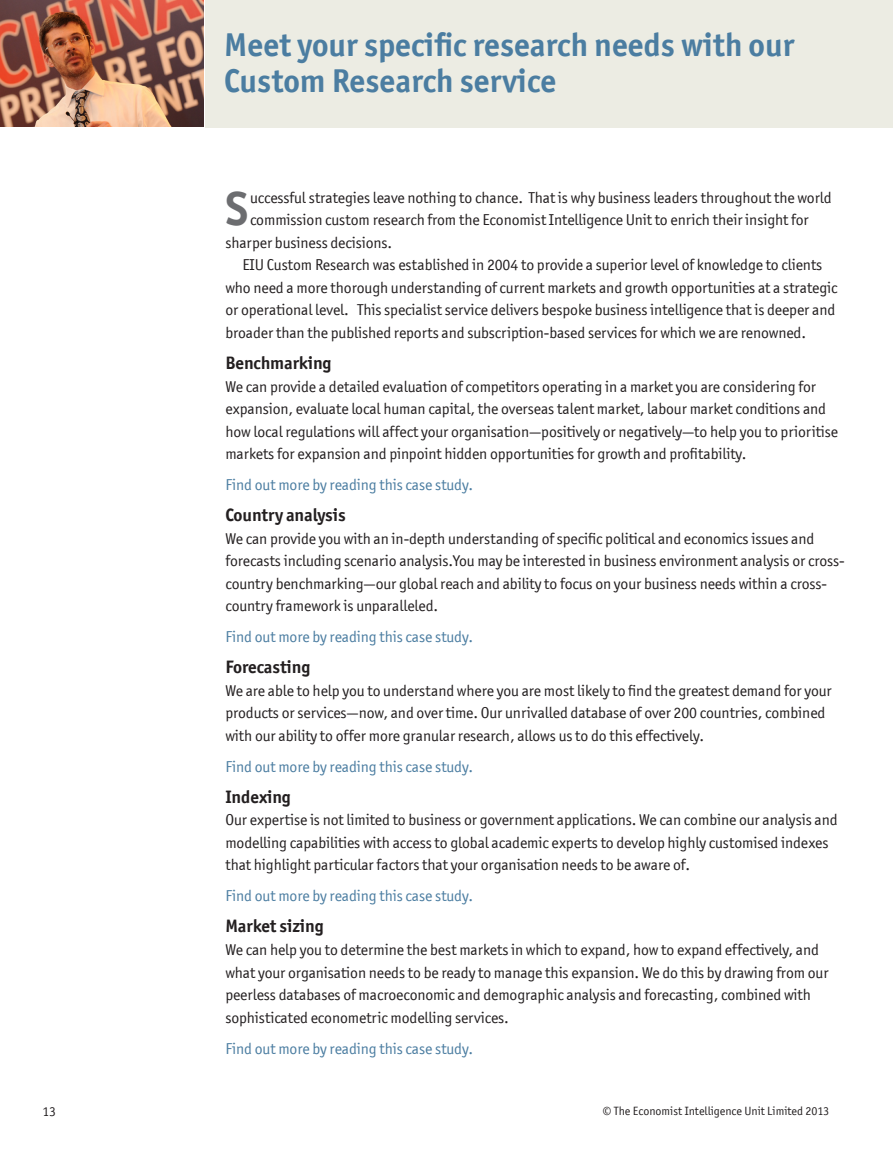
<style>
.page{position:relative;width:893px;height:1149px;background:#fff}
.page>*{position:absolute;margin:0;border:0;box-sizing:border-box;transform-origin:0 0}
.Body_Drop_Cap{font:700 47.85px "Officina San ITC";color:#6c6d70}
.H1_ArticleTitle{font:700 33px/36px "Officina San ITC";color:#4b7da1}
.S1_Subhead{font:700 18px "Officina San ITC";letter-spacing:-.005em;color:#231f20}
.Body_ParaFirst{font:15.75px/22.5px "Officina San ITC";letter-spacing:-.005em;color:#231f20}
.Body_Para{font:15.75px/22.5px "Officina San ITC";letter-spacing:-.005em;color:#231f20}
.Body_Drop_Cap-2{font:15.75px "Officina San ITC";letter-spacing:-.005em;color:#231f20}
.Body_ParaFirst-2{font:15.75px "Officina San ITC";letter-spacing:-.005em;color:#4b7da1}
.t1{font:13.5px "Officina San ITC";color:#231f20}
.t2{font:12px "Officina San ITC";color:#231f20}
</style>
<div class="page">
<div style="left:205px;top:0;width:688px;height:128px;background:#ecece3"></div>
<img style="left:0;top:0;width:204px;height:126px">
<p class="H1_ArticleTitle" style="left:224px;top:27px;width:572px">Meet your specific research needs with our<br>Custom Research service</p>
<p class="Body_Drop_Cap" style="left:225px;top:179px;width:25px">S</p>
<p class="Body_Drop_Cap-2" style="left:250px;top:188px;width:583px">uccessful strategies leave nothing to chance. That is why business leaders throughout the world</p>
<p class="Body_Drop_Cap-2" style="left:250px;top:211px;width:560px">commission custom research from the Economist Intelligence Unit to enrich their insight for</p>
<p class="Body_Drop_Cap-2" style="left:225px;top:233px;width:168px">sharper business decisions.</p>
<p class="Body_Para" style="left:225px;top:254px;width:614px;text-indent:17px">EIU Custom Research was established in 2004 to provide a superior level of knowledge to clients who need a more thorough understanding of current markets and growth opportunities at a strategic or operational level. This specialist service delivers bespoke business intelligence that is deeper and broader than the published reports and subscription-based services for which we are renowned.</p>
<p class="S1_Subhead" style="left:225px;top:351px;width:108px">Benchmarking</p>
<p class="Body_ParaFirst" style="left:225px;top:375px;width:614px">We can provide a detailed evaluation of competitors operating in a market you are considering for expansion, evaluate local human capital, the overseas talent market, labour market conditions and how local regulations will affect your organisation—positively or negatively—to help you to prioritise markets for expansion and pinpoint hidden opportunities for growth and profitability.</p>
<p class="Body_ParaFirst-2" style="left:225px;top:475px;width:249px">Find out more by reading this case study.</p>
<p class="S1_Subhead" style="left:225px;top:503px;width:122px">Country analysis</p>
<p class="Body_ParaFirst" style="left:225px;top:527px;width:621px">We can provide you with an in-depth understanding of specific political and economics issues and forecasts including scenario analysis.You may be interested in business environment analysis or cross&shy;country benchmarking—our global reach and ability to focus on your business needs within a cross&shy;country framework is unparalleled.</p>
<p class="Body_ParaFirst-2" style="left:225px;top:627px;width:249px">Find out more by reading this case study.</p>
<p class="S1_Subhead" style="left:225px;top:655px;width:86px">Forecasting</p>
<p class="Body_ParaFirst" style="left:225px;top:679px;width:608px">We are able to help you to understand where you are most likely to find the greatest demand for your products or services—now, and over time. Our unrivalled database of over 200 countries, combined with our ability to offer more granular research, allows us to do this effectively.</p>
<p class="Body_ParaFirst-2" style="left:225px;top:757px;width:249px">Find out more by reading this case study.</p>
<p class="S1_Subhead" style="left:225px;top:785px;width:67px">Indexing</p>
<p class="Body_ParaFirst" style="left:225px;top:808px;width:614px">Our expertise is not limited to business or government applications. We can combine our analysis and modelling capabilities with access to global academic experts to develop highly customised indexes that highlight particular factors that your organisation needs to be aware of.</p>
<p class="Body_ParaFirst-2" style="left:225px;top:886px;width:249px">Find out more by reading this case study.</p>
<p class="S1_Subhead" style="left:225px;top:914px;width:100px">Market sizing</p>
<p class="Body_ParaFirst" style="left:225px;top:938px;width:605px">We can help you to determine the best markets in which to expand, how to expand effectively, and what your organisation needs to be ready to manage this expansion. We do this by drawing from our peerless databases of macroeconomic and demographic analysis and forecasting, combined with sophisticated econometric modelling services.</p>
<p class="Body_ParaFirst-2" style="left:225px;top:1038px;width:249px">Find out more by reading this case study.</p>
<p class="t1" style="left:43px;top:1103px;width:15px">13</p>
<p class="t2" style="left:603px;top:1103px;width:228px">© The Economist Intelligence Unit Limited 2013</p>
</div>
